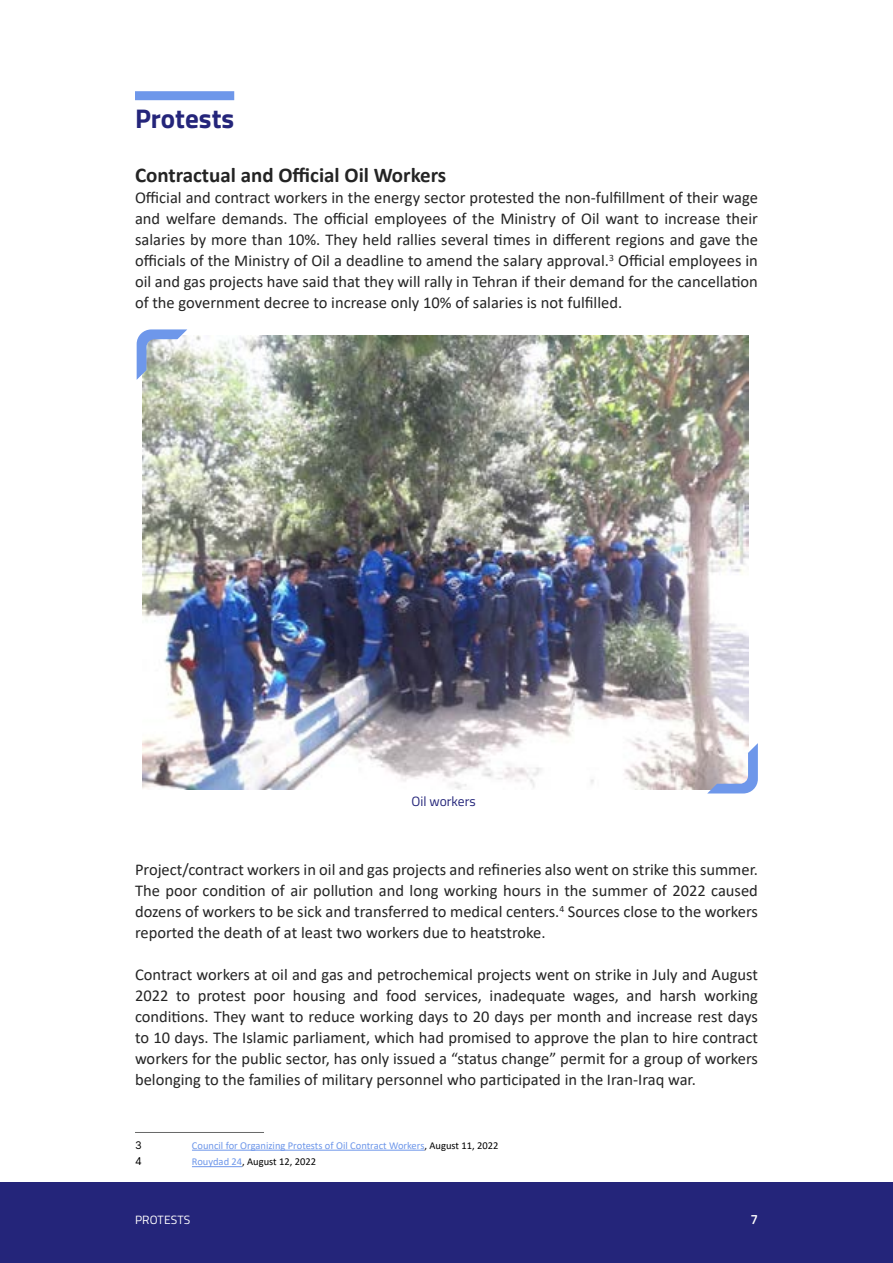
<style>
.page{position:relative;width:893px;height:1263px;background:#fff}
.page>*{position:absolute;margin:0;border:0;box-sizing:border-box;transform-origin:0 0}
.t1{font:700 27px "Titillium Web";color:#24257a}
.t2{font:700 21px "Calibri";color:#242424}
.t3{font:16.5px/21px "Calibri";color:#242424;text-align:justify}
.t4{font:13.5px "Titillium Web";color:#24257a}
.t5{font:600 13.5px "Titillium Web";color:#fff}
.t6{font:12px "Titillium Web";letter-spacing:.01em;color:#fff}
.t7{font:10.5px "Calibri";color:#6e97ea}
.t8{font:10.5px "Calibri";color:#000}
.t9{font:10.5px "Inter";color:#000}
.s1{color:#000}
.s2{color:#6e97ea}
</style>
<div class="page">
<div style="left:0;top:1182px;width:893px;height:81px;background:#24257a"></div>
<div style="left:135px;top:91px;width:99px;height:9px;background:#6e97ea"></div>
<hr style="left:135px;top:1132px;width:129px;height:1px;background:#676868">
<hr style="left:192px;top:1150px;width:232px;height:1px;background:#6e97ea">
<hr style="left:192px;top:1166px;width:50px;height:1px;background:#6e97ea">
<img style="left:143px;top:335px;width:606px;height:455px">
<svg style="left:707px;top:743px;width:51px;height:50px"></svg>
<svg style="left:137px;top:329px;width:50px;height:51px;background:#b0c0cf"></svg>
<h1 class="t1" style="left:135px;top:98px;width:101px">Protests</h1>
<p class="t2" style="left:135px;top:160px;width:313px">Contractual and Official Oil Workers</p>
<p class="t3" style="left:135px;top:187px;width:624px">Official and contract workers in the energy sector protested the non-fulfillment of their wage and welfare demands. The official employees of the Ministry of Oil want to increase their salaries by more than 10%. They held rallies several times in different regions and gave the officials of the Ministry of Oil a deadline to amend the salary approval.<sup>3</sup> Official employees in oil and gas projects have said that they will rally in Tehran if their demand for the cancellation of the government decree to increase only 10% of salaries is not fulfilled.</p>
<p class="t4" style="left:412px;top:791px;width:66px">Oil workers</p>
<p class="t3" style="left:135px;top:859px;width:624px">Project/contract workers in oil and gas projects and refineries also went on strike this summer.<br>The poor condition of air pollution and long working hours in the summer of 2022 caused dozens of workers to be sick and transferred to medical centers.<sup>4</sup> Sources close to the workers reported the death of at least two workers due to heatstroke.</p>
<p class="t3" style="left:135px;top:964px;width:624px">Contract workers at oil and gas and petrochemical projects went on strike in July and August 2022 to protest poor housing and food services, inadequate wages, and harsh working conditions. They want to reduce working days to 20 days per month and increase rest days to 10 days. The Islamic parliament, which had promised to approve the plan to hire contract workers for the public sector, has only issued a “status change” permit for a group of workers belonging to the families of military personnel who participated in the Iran-Iraq war.</p>
<p class="t9" style="left:135px;top:1137px;width:8px">3</p>
<p class="t7" style="left:192px;top:1138px;width:308px">Council for Organizing Protests of Oil Contract Workers<span class="s1">, August 11, 2022</span></p>
<p class="t9" style="left:135px;top:1154px;width:8px">4</p>
<p class="t8" style="left:192px;top:1155px;width:126px"><span class="s2">Rouydad 24</span>, August 12, 2022</p>
<p class="t6" style="left:135px;top:1211px;width:56px">Protests</p>
<p class="t5" style="left:750px;top:1209px;width:9px">7</p>
</div>
